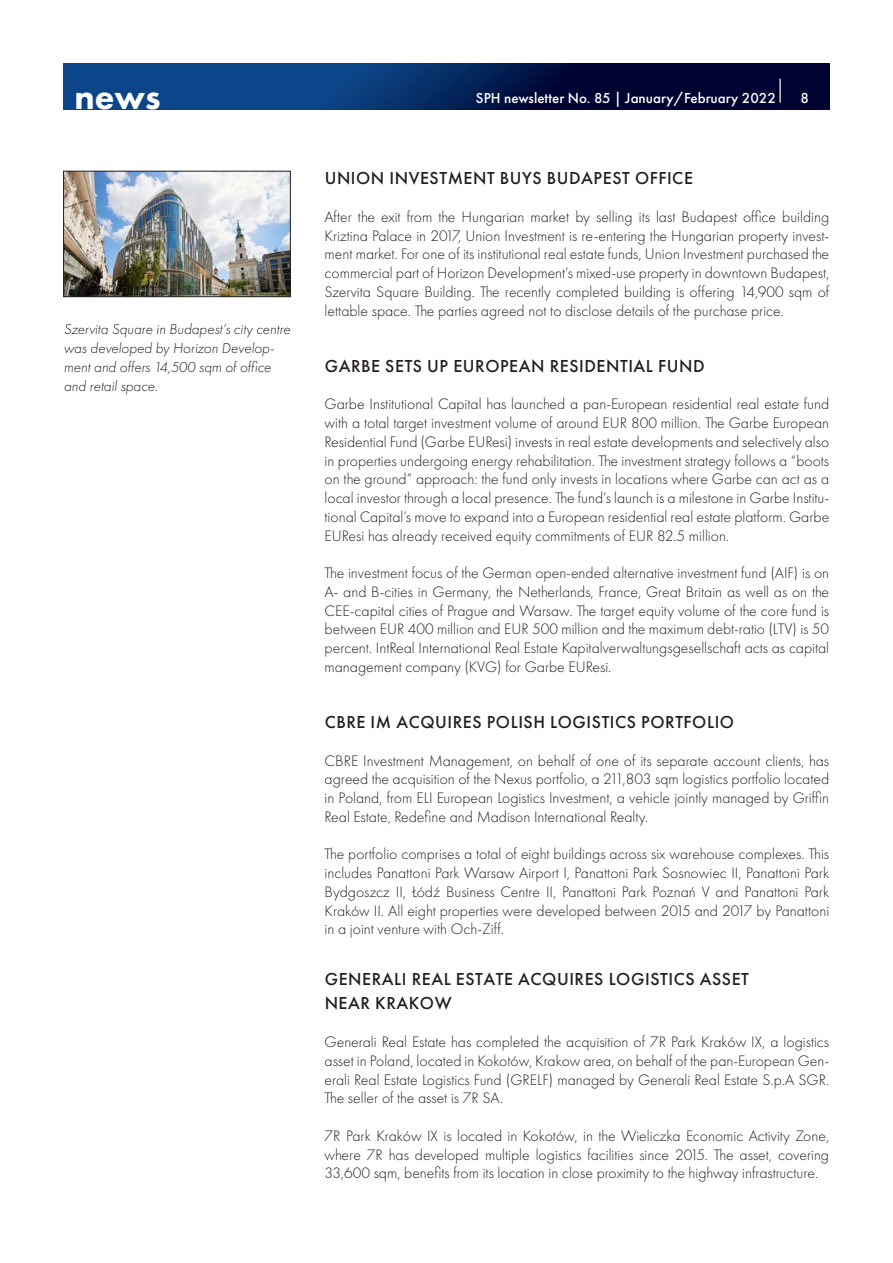
<style>
.page{position:relative;width:893px;height:1263px;background:#fff}
.page>*{position:absolute;margin:0;border:0;box-sizing:border-box;transform-origin:0 0}
.t1{font:800 36px "Futura PT";color:#fff}
.t2{font:500 18px/24px "Futura PT";letter-spacing:.03em;color:#231f20}
.t3{font:300 15.75px/18.8px "Futura PT";color:#231f20;text-align:justify}
.t4{font:italic 300 15px/18.8px "Futura PT";color:#231f20}
.t5{font:500 15px "Futura PT";color:#fff}
</style>
<div class="page">
<svg style="left:64px;top:64px;width:765px;height:45px;background:#05255d"></svg>
<hr style="left:779px;top:79px;width:2px;height:24px;background:#fff">
<img style="left:65px;top:173px;width:224px;height:122px">
<div style="left:63px;top:171px;width:228px;height:126px;border:1px solid #231f20"></div>
<h1 class="t1" style="left:74px;top:75px;width:88px">news</h1>
<p class="t5" style="left:476px;top:89px;width:302px">SPH newsletter No. 85 | January/February 2022</p>
<p class="t5" style="left:800px;top:89px;width:10px">8</p>
<p class="t4" style="left:64px;top:320px;width:228px">Szervita Square in Budapest’s city centre was developed by Horizon Develop&shy;ment and offers 14,500 sqm of office and retail space.</p>
<p class="t2" style="left:325px;top:166px;width:370px">UNION INVESTMENT BUYS BUDAPEST OFFICE</p>
<p class="t3" style="left:325px;top:207px;width:506px">After the exit from the Hungarian market by selling its last Budapest office building Kriztina Palace in 2017, Union Investment is re-entering the Hungarian property invest&shy;ment market. For one of its institutional real estate funds, Union Investment purchased the commercial part of Horizon Development’s mixed-use property in downtown Budapest, Szervita Square Building. The recently completed building is offering 14,900 sqm of lettable space. The parties agreed not to disclose details of the purchase price.</p>
<p class="t2" style="left:325px;top:354px;width:381px">GARBE SETS UP EUROPEAN RESIDENTIAL FUND</p>
<p class="t3" style="left:325px;top:395px;width:506px">Garbe Institutional Capital has launched a pan-European residential real estate fund with a total target investment volume of around EUR 800 million. The Garbe European Residential Fund (Garbe EUResi) invests in real estate developments and selectively also in properties undergoing energy rehabilitation. The investment strategy follows a “boots on the ground” approach: the fund only invests in locations where Garbe can act as a local investor through a local presence. The fund’s launch is a milestone in Garbe Institu&shy;tional Capital’s move to expand into a European residential real estate platform. Garbe EUResi has already received equity commitments of EUR 82.5 million.</p>
<p class="t3" style="left:325px;top:564px;width:506px">The investment focus of the German open-ended alternative investment fund (AIF) is on A- and B-cities in Germany, the Netherlands, France, Great Britain as well as on the CEE-capital cities of Prague and Warsaw. The target equity volume of the core fund is between EUR 400 million and EUR 500 million and the maximum debt-ratio (LTV) is 50 percent. IntReal International Real Estate Kapitalverwaltungsgesellschaft acts as capital management company (KVG) for Garbe EUResi.</p>
<p class="t2" style="left:325px;top:710px;width:411px">CBRE IM ACQUIRES POLISH LOGISTICS PORTFOLIO</p>
<p class="t3" style="left:325px;top:751px;width:506px">CBRE Investment Management, on behalf of one of its separate account clients, has agreed the acquisition of the Nexus portfolio, a 211,803 sqm logistics portfolio located in Poland, from ELI European Logistics Investment, a vehicle jointly managed by Griffin Real Estate, Redefine and Madison International Realty.</p>
<p class="t3" style="left:325px;top:845px;width:506px">The portfolio comprises a total of eight buildings across six warehouse complexes. This includes Panattoni Park Warsaw Airport I, Panattoni Park Sosnowiec II, Panattoni Park Bydgoszcz II, Łódź Business Centre II, Panattoni Park Poznań V and Panattoni Park Kraków II. All eight properties were developed between 2015 and 2017 by Panattoni in a joint venture with Och-Ziff.</p>
<p class="t2" style="left:325px;top:967px;width:426px">GENERALI REAL ESTATE ACQUIRES LOGISTICS ASSET<br>NEAR KRAKOW</p>
<p class="t3" style="left:325px;top:1032px;width:506px">Generali Real Estate has completed the acquisition of 7R Park Kraków IX, a logistics asset in Poland, located in Kokotów, Krakow area, on behalf of the pan-European Gen&shy;erali Real Estate Logistics Fund (GRELF) managed by Generali Real Estate S.p.A SGR.<br>The seller of the asset is 7R SA.</p>
<p class="t3" style="left:325px;top:1126px;width:506px">7R Park Kraków IX is located in Kokotów, in the Wieliczka Economic Activity Zone, where 7R has developed multiple logistics facilities since 2015. The asset, covering 33,600 sqm, benefits from its location in close proximity to the highway infrastructure.</p>
</div>
